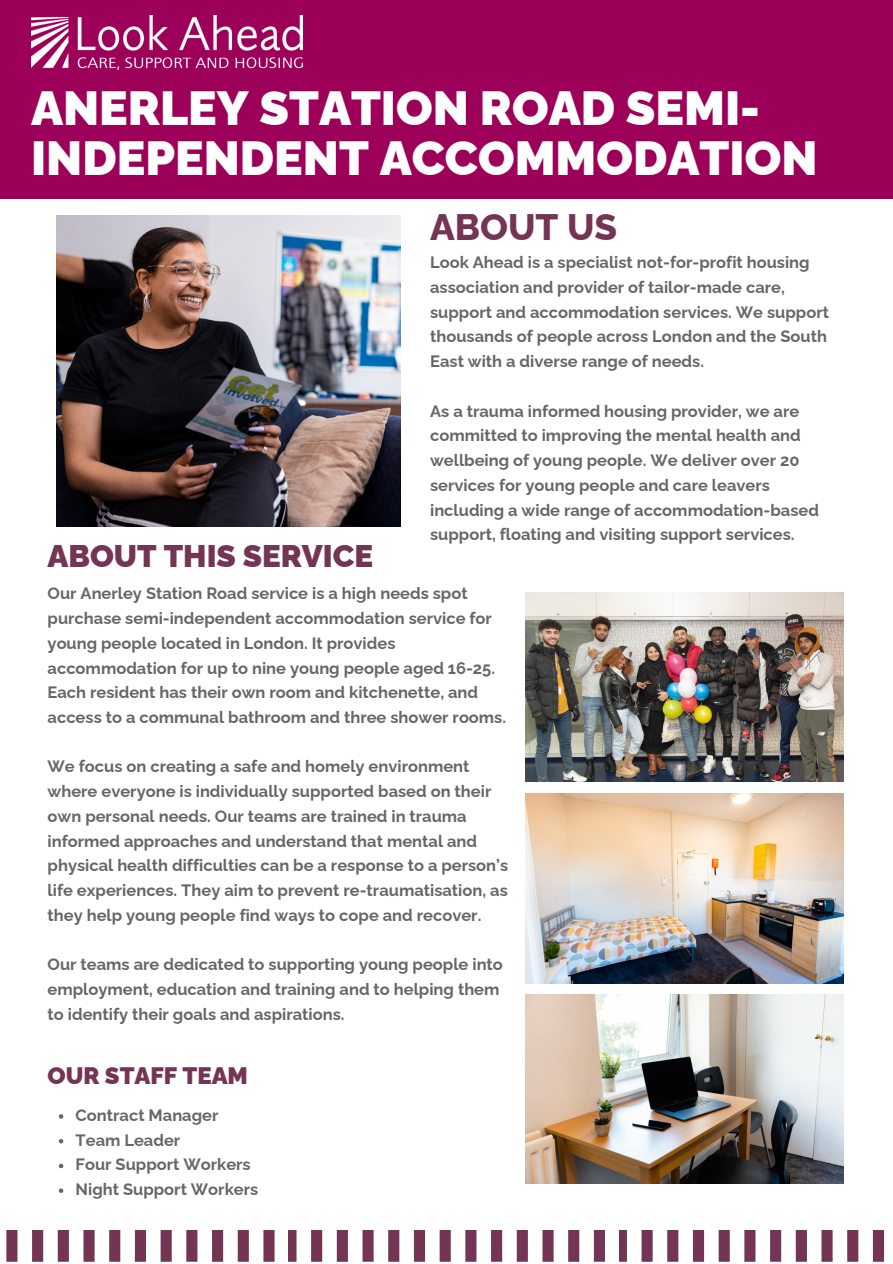
<style>
.page{position:relative;width:893px;height:1264px;background:#fff}
.page>*{position:absolute;margin:0;border:0;box-sizing:border-box;transform-origin:0 0}
.t1{font:900 47.85px/49.5px "Raleway";color:#fff}
.t2{font:800 36.75px "Raleway";color:#743554}
.t3{font:900 31.2px "Raleway";color:#743554}
.t4{font:900 23.85px "Raleway";color:#743554}
.t5{font:700 16.5px/24.8px "Raleway";color:#000}
</style>
<div class="page">
<div style="left:0;top:0;width:892px;height:198px;background:#9c0059"></div>
<img style="left:57px;top:215px;width:344px;height:312px">
<svg style="left:6px;top:1230px;width:269px;height:31px"></svg>
<svg style="left:289px;top:1230px;width:316px;height:31px"></svg>
<svg style="left:619px;top:1230px;width:265px;height:31px"></svg>
<img style="left:31px;top:16px;width:271px;height:54px">
<img style="left:525px;top:593px;width:318px;height:188px">
<img style="left:525px;top:793px;width:318px;height:190px">
<img style="left:525px;top:994px;width:318px;height:189px">
<svg style="left:59px;top:1114px;width:4px;height:4px"></svg>
<svg style="left:59px;top:1139px;width:4px;height:4px"></svg>
<svg style="left:59px;top:1163px;width:4px;height:5px"></svg>
<svg style="left:59px;top:1188px;width:4px;height:4px"></svg>
<h1 class="t1" style="left:31px;top:84px;width:787px">ANERLEY STATION ROAD SEMI-<br>INDEPENDENT ACCOMMODATION</h1>
<h2 class="t2" style="left:430px;top:206px;width:188px">ABOUT US</h2>
<p class="t5" style="left:430px;top:250px;width:400px">Look Ahead is a specialist not-for-profit housing association and provider of tailor-made care, support and accommodation services. We support thousands of people across London and the South East with a diverse range of needs.</p>
<p class="t5" style="left:430px;top:398px;width:390px">As a trauma informed housing provider, we are committed to improving the mental health and wellbeing of young people. We deliver over 20 services for young people and care leavers including a wide range of accommodation-based support, floating and visiting support services.</p>
<h3 class="t3" style="left:48px;top:537px;width:327px">ABOUT THIS SERVICE</h3>
<p class="t5" style="left:48px;top:581px;width:460px">Our Anerley Station Road service is a high needs spot purchase semi-independent accommodation service for young people located in London. It provides accommodation for up to nine young people aged 16-25.<br>Each resident has their own room and kitchenette, and access to a communal bathroom and three shower rooms.</p>
<p class="t5" style="left:48px;top:754px;width:462px">We focus on creating a safe and homely environment where everyone is individually supported based on their own personal needs. Our teams are trained in trauma informed approaches and understand that mental and physical health difficulties can be a response to a person’s life experiences. They aim to prevent re-traumatisation, as they help young people find ways to cope and recover.</p>
<p class="t5" style="left:48px;top:952px;width:457px">Our teams are dedicated to supporting young people into employment, education and training and to helping them to identify their goals and aspirations.</p>
<h3 class="t4" style="left:48px;top:1061px;width:202px">OUR STAFF TEAM</h3>
<p class="t5" style="left:76px;top:1102px;width:184px">Contract Manager<br>Team Leader<br>Four Support Workers<br>Night Support Workers</p>
</div>
